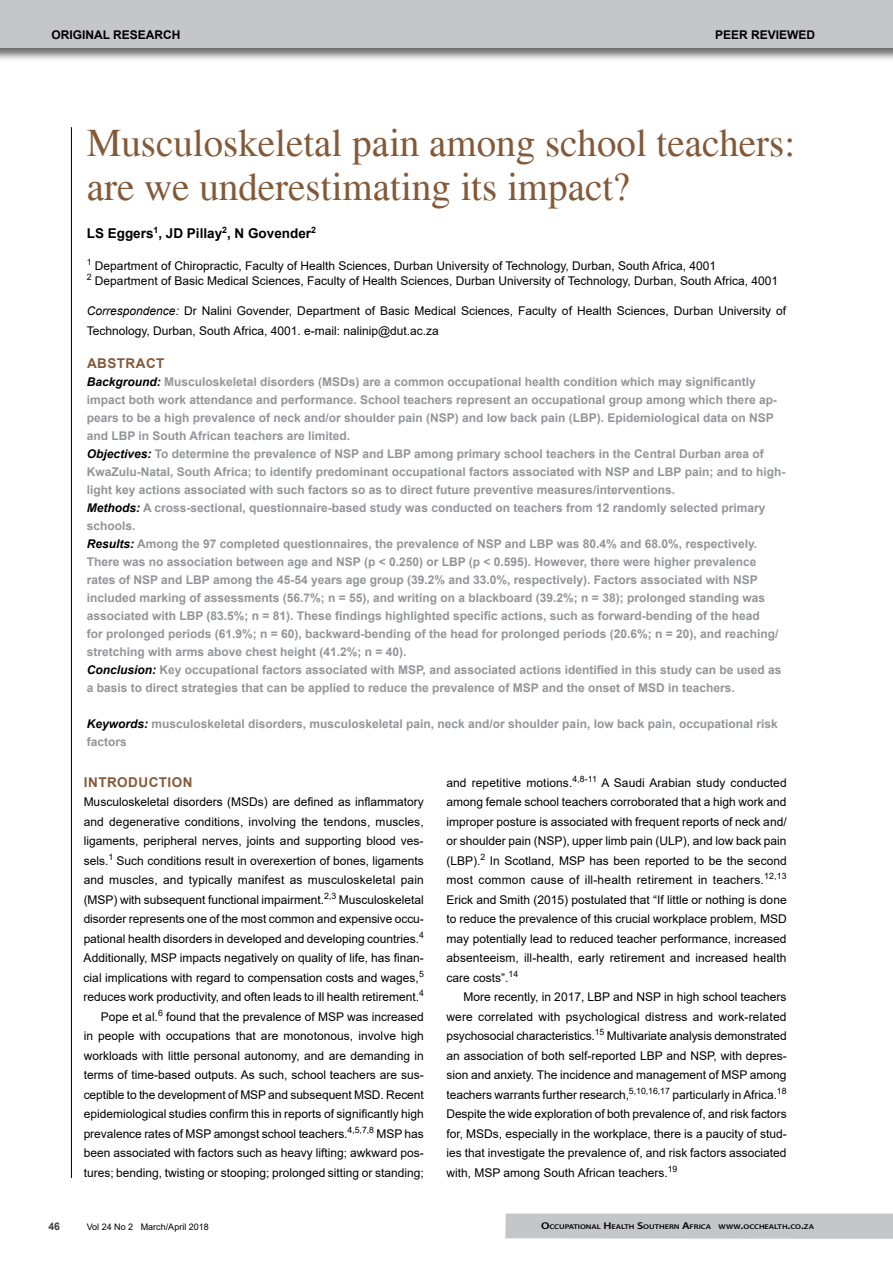
<style>
.page{position:relative;width:893px;height:1263px;background:#fff}
.page>*{position:absolute;margin:0;border:0;box-sizing:border-box;transform-origin:0 0}
.t1{font:39px/43.5px "Times";color:#835a39}
.t2{font:700 13.5px "Arial";color:#000}
.t3{font:700 13.5px "Arial";letter-spacing:.035em;color:#835a39}
.t4{font:12px/19.5px "Arial";color:#000}
.t5{font:700 12px/18px "Arial";color:#939598}
.t6{font:700 12px "Arial";color:#000}
.t7{font:700 10.5px "Arial";color:#414042}
.t8{font:9px "Arial";color:#000}
.t9{font:600 6.9px "Myriad Pro";color:#000;scale:1.21 1}
.s1{font-style:italic}
.s2{font-style:italic;color:#000}
.s3{font-size:9.9px}
</style>
<div class="page">
<div style="left:0;top:0;width:893px;height:62px;background:#000;opacity:.6"></div>
<div style="left:0;top:0;width:893px;height:48px;background:#c4c6c8"></div>
<svg style="left:505px;top:1213px;width:388px;height:26px;background:#c6c8ca"></svg>
<hr style="left:71px;top:127px;width:1px;height:1051px;background:#000">
<p class="t6" style="left:51px;top:27px;width:131px">ORIGINAL RESEARCH</p>
<p class="t6" style="left:715px;top:27px;width:102px">PEER REVIEWED</p>
<h1 class="t1" style="left:87px;top:121px;width:710px">Musculoskeletal pain among school teachers: are we underestimating its impact?</h1>
<p class="t2" style="left:87px;top:224px;width:231px">LS Eggers<sup>1</sup>, JD Pillay<sup>2</sup>, N Govender<sup>2</sup></p>
<p class="t4" style="left:87px;top:259px;width:693px;line-height:15px"><sup>1</sup> Department of Chiropractic, Faculty of Health Sciences, Durban University of Technology, Durban, South Africa, 4001<br><sup>2</sup> Department of Basic Medical Sciences, Faculty of Health Sciences, Durban University of Technology, Durban, South Africa, 4001</p>
<p class="t4" style="left:87px;top:301px;width:701px"><span class="s1">Correspondence:</span> Dr Nalini Govender, Department of Basic Medical Sciences, Faculty of Health Sciences, Durban University of<br>Technology, Durban, South Africa, 4001. e-mail: nalinip@dut.ac.za</p>
<p class="t3" style="left:87px;top:354px;width:79px">ABSTRACT</p>
<p class="t5" style="left:87px;top:373px;width:700px"><span class="s2">Background:</span> Musculoskeletal disorders (MSDs) are a common occupational health condition which may significantly impact both work attendance and performance. School teachers represent an occupational group among which there ap&shy;pears to be a high prevalence of neck and/or shoulder pain (NSP) and low back pain (LBP). Epidemiological data on NSP and LBP in South African teachers are limited.<br><span class="s2">Objectives:</span> To determine the prevalence of NSP and LBP among primary school teachers in the Central Durban area of KwaZulu-Natal, South Africa; to identify predominant occupational factors associated with NSP and LBP pain; and to high&shy;light key actions associated with such factors so as to direct future preventive measures/interventions.<br><span class="s2">Methods:</span> A cross-sectional, questionnaire-based study was conducted on teachers from 12 randomly selected primary schools.<br><span class="s2">Results:</span> Among the 97 completed questionnaires, the prevalence of NSP and LBP was 80.4% and 68.0%, respectively.<br>There was no association between age and NSP (p &lt; 0.250) or LBP (p &lt; 0.595). However, there were higher prevalence rates of NSP and LBP among the 45-54 years age group (39.2% and 33.0%, respectively). Factors associated with NSP included marking of assessments (56.7%; n = 55), and writing on a blackboard (39.2%; n = 38); prolonged standing was associated with LBP (83.5%; n = 81). These findings highlighted specific actions, such as forward-bending of the head<br>for prolonged periods (61.9%; n = 60), backward-bending of the head for prolonged periods (20.6%; n = 20), and reaching/ stretching with arms above chest height (41.2%; n = 40).<br><span class="s2">Conclusion:</span> Key occupational factors associated with MSP, and associated actions identified in this study can be used as a basis to direct strategies that can be applied to reduce the prevalence of MSP and the onset of MSD in teachers.</p>
<p class="t5" style="left:87px;top:715px;width:692px"><span class="s2">Keywords:</span> musculoskeletal disorders, musculoskeletal pain, neck and/or shoulder pain, low back pain, occupational risk factors</p>
<p class="t4" style="left:446px;top:772px;width:342px;text-align:justify">and repetitive motions.<sup>4,8-11</sup> A Saudi Arabian study conducted among female school teachers corroborated that a high work and improper posture is associated with frequent reports of neck and/ or shoulder pain (NSP), upper limb pain (ULP), and low back pain (LBP).<sup>2</sup> In Scotland, MSP has been reported to be the second most common cause of ill-health retirement in teachers.<sup>12,13<br></sup>Erick and Smith (2015) postulated that “If little or nothing is done to reduce the prevalence of this crucial workplace problem, MSD may potentially lead to reduced teacher performance, increased absenteeism, ill-health, early retirement and increased health care costs”.<sup>14</sup></p>
<p class="t4" style="left:446px;top:987px;width:342px;text-align:justify;text-indent:17px">More recently, in 2017, LBP and NSP in high school teachers were correlated with psychological distress and work-related psychosocial characteristics.<sup>15</sup> Multivariate analysis demonstrated an association of both self-reported LBP and NSP, with depres&shy;sion and anxiety. The incidence and management of MSP among teachers warrants further research,<sup>5,10,16,17</sup> particularly in Africa.<sup>18<br></sup>Despite the wide exploration of both prevalence of, and risk factors for, MSDs, especially in the workplace, there is a paucity of stud&shy;ies that investigate the prevalence of, and risk factors associated with, MSP among South African teachers.<sup>19</sup></p>
<p class="t3" style="left:84px;top:773px;width:110px">INTRODUCTION</p>
<p class="t4" style="left:84px;top:792px;width:342px;text-align:right">Musculoskeletal disorders (MSDs) are defined as inflammatory and degenerative conditions, involving the tendons, muscles, ligaments, peripheral nerves, joints and supporting blood ves&shy;sels.<sup>1</sup> Such conditions result in overexertion of bones, ligaments and muscles, and typically manifest as musculoskeletal pain (MSP) with subsequent functional impairment.<sup>2,3</sup> Musculoskeletal disorder represents one of the most common and expensive occu&shy;pational health disorders in developed and developing countries.<sup>4<br></sup>Additionally, MSP impacts negatively on quality of life, has finan&shy;cial implications with regard to compensation costs and wages,<sup>5 </sup>reduces work productivity, and often leads to ill health retirement.<sup>4<br></sup>Pope et al.<sup>6</sup> found that the prevalence of MSP was increased<br>in people with occupations that are monotonous, involve high workloads with little personal autonomy, and are demanding in terms of time-based outputs. As such, school teachers are sus&shy;ceptible to the development of MSP and subsequent MSD. Recent epidemiological studies confirm this in reports of significantly high prevalence rates of MSP amongst school teachers.<sup>4,5,7,8</sup> MSP has been associated with factors such as heavy lifting; awkward pos&shy;tures; bending, twisting or stooping; prolonged sitting or standing;</p>
<p class="t7" style="left:48px;top:1219px;width:13px">46</p>
<p class="t8" style="left:87px;top:1220px;width:124px">Vol 24 No 2 March/April 2018</p>
<p class="t9" style="left:541px;top:1222px;width:227px"><span class="s3">O</span>CCUPATIONAL <span class="s3">H</span>EALTH <span class="s3">S</span>OUTHERN <span class="s3">A</span>FRICA WWW<span class="s3">.</span>OCCHEALTH<span class="s3">.</span>CO<span class="s3">.</span>ZA</p>
</div>
